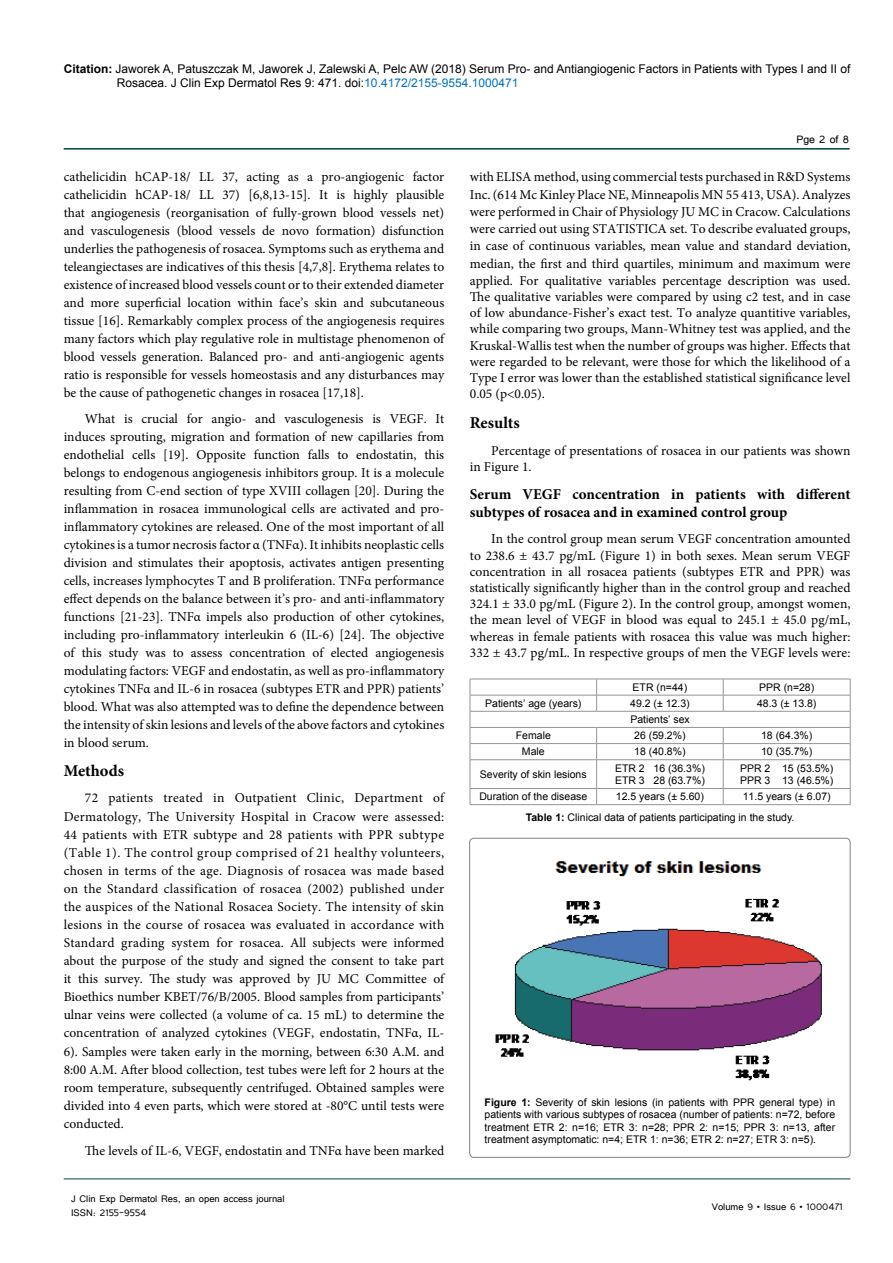
<style>
.page{position:relative;width:893px;height:1263px;background:#fff}
.page>*{position:absolute;margin:0;border:0;box-sizing:border-box;transform-origin:0 0}
.t1{font:700 16.5px "Minion Pro";color:#000}
.t2{font:700 15px/18px "Minion Pro";color:#000}
.t3{font:13.5px/18px "Minion Pro";color:#000;text-align:justify}
.t4{font:13.5px "Tunga";color:#000}
.t5{font:12px/14.4px "Arial";color:#000}
.t6{font:12px/14.4px "Tunga";color:#000}
.t7{font:10.5px/12.6px "Arial";color:#000}
.s1{font-weight:700}
.s2{color:#0072bc}
</style>
<div class="page">
<hr style="left:64px;top:148px;width:786px;height:2px;background:#004440">
<hr style="left:64px;top:1179px;width:786px;height:1px;background:#004440">
<hr style="left:470px;top:679px;width:127px;height:1px;background:#939598">
<hr style="left:597px;top:679px;width:126px;height:1px;background:#939598">
<hr style="left:723px;top:679px;width:127px;height:1px;background:#939598">
<hr style="left:470px;top:695px;width:127px;height:1px;background:#939598">
<hr style="left:597px;top:695px;width:126px;height:1px;background:#939598">
<svg style="left:596px;top:679px;width:1px;height:32px"></svg>
<hr style="left:723px;top:695px;width:127px;height:1px;background:#939598">
<svg style="left:723px;top:679px;width:1px;height:32px"></svg>
<hr style="left:470px;top:711px;width:127px;height:1px;background:#939598">
<hr style="left:597px;top:711px;width:126px;height:1px;background:#939598">
<hr style="left:723px;top:711px;width:127px;height:1px;background:#939598">
<hr style="left:470px;top:727px;width:127px;height:1px;background:#939598">
<hr style="left:597px;top:727px;width:126px;height:1px;background:#939598">
<hr style="left:723px;top:727px;width:127px;height:1px;background:#939598">
<hr style="left:470px;top:743px;width:127px;height:1px;background:#939598">
<hr style="left:597px;top:743px;width:126px;height:1px;background:#939598">
<hr style="left:723px;top:743px;width:127px;height:1px;background:#939598">
<hr style="left:470px;top:759px;width:127px;height:1px;background:#939598">
<hr style="left:597px;top:759px;width:126px;height:1px;background:#939598">
<hr style="left:723px;top:759px;width:127px;height:1px;background:#939598">
<hr style="left:470px;top:788px;width:127px;height:1px;background:#939598">
<svg style="left:470px;top:679px;width:1px;height:125px"></svg>
<hr style="left:597px;top:788px;width:126px;height:1px;background:#939598">
<svg style="left:596px;top:728px;width:1px;height:76px"></svg>
<hr style="left:723px;top:788px;width:127px;height:1px;background:#939598">
<svg style="left:723px;top:728px;width:1px;height:76px"></svg>
<svg style="left:850px;top:679px;width:1px;height:125px"></svg>
<hr style="left:470px;top:804px;width:127px;height:1px;background:#939598">
<hr style="left:597px;top:804px;width:126px;height:1px;background:#939598">
<hr style="left:723px;top:804px;width:127px;height:1px;background:#939598">
<div style="left:469px;top:838px;width:381px;height:319px;border:1px solid #000;border-radius:4px"></div>
<img style="left:495px;top:898px;width:327px;height:183px">
<img style="left:555px;top:861px;width:207px;height:16px">
<p class="t5" style="left:117px;top:61px;width:735px;text-indent:-53px"><span class="s1">Citation:</span> Jaworek A, Patuszczak M, Jaworek J, Zalewski A, Pelc AW (2018) Serum Pro- and Antiangiogenic Factors in Patients with Types I and II of<br>Rosacea. J Clin Exp Dermatol Res 9: 471. doi:<span class="s2">10.4172/2155-9554.1000471</span></p>
<p class="t3" style="left:64px;top:168px;width:382px">cathelicidin hCAP-18/ LL 37, acting as a pro-angiogenic factor cathelicidin hCAP-18/ LL 37) [6,8,13-15]. It is highly plausible that angiogenesis (reorganisation of fully-grown blood vessels net) and vasculogenesis (blood vessels de novo formation) disfunction underlies the pathogenesis of rosacea. Symptoms such as erythema and teleangiectases are indicatives of this thesis [4,7,8]. Erythema relates to existence of increased blood vessels count or to their extended diameter and more superficial location within face’s skin and subcutaneous tissue [16]. Remarkably complex process of the angiogenesis requires many factors which play regulative role in multistage phenomenon of blood vessels generation. Balanced pro- and anti-angiogenic agents ratio is responsible for vessels homeostasis and any disturbances may be the cause of pathogenetic changes in rosacea [17,18].</p>
<p class="t3" style="left:64px;top:410px;width:382px;text-indent:21px">What is crucial for angio- and vasculogenesis is VEGF. It induces sprouting, migration and formation of new capillaries from endothelial cells [19]. Opposite function falls to endostatin, this belongs to endogenous angiogenesis inhibitors group. It is a molecule resulting from C-end section of type XVIII collagen [20]. During the inflammation in rosacea immunological cells are activated and pro&shy;inflammatory cytokines are released. One of the most important of all cytokines is a tumor necrosis factor α (TNFα). It inhibits neoplastic cells division and stimulates their apoptosis, activates antigen presenting cells, increases lymphocytes T and B proliferation. TNFα performance effect depends on the balance between it’s pro- and anti-inflammatory functions [21-23]. TNFα impels also production of other cytokines, including pro-inflammatory interleukin 6 (IL-6) [24]. The objective of this study was to assess concentration of elected angiogenesis modulating factors: VEGF and endostatin, as well as pro-inflammatory cytokines TNFα and IL-6 in rosacea (subtypes ETR and PPR) patients’ blood. What was also attempted was to define the dependence between the intensity of skin lesions and levels of the above factors and cytokines in blood serum.</p>
<p class="t1" style="left:64px;top:759px;width:62px">Methods</p>
<p class="t3" style="left:64px;top:789px;width:382px;text-indent:21px">72 patients treated in Outpatient Clinic, Department of Dermatology, The University Hospital in Cracow were assessed:<br>44 patients with ETR subtype and 28 patients with PPR subtype (Table 1). The control group comprised of 21 healthy volunteers, chosen in terms of the age. Diagnosis of rosacea was made based on the Standard classification of rosacea (2002) published under the auspices of the National Rosacea Society. The intensity of skin lesions in the course of rosacea was evaluated in accordance with Standard grading system for rosacea. All subjects were informed about the purpose of the study and signed the consent to take part it this survey. The study was approved by JU MC Committee of Bioethics number KBET/76/B/2005. Blood samples from participants’ ulnar veins were collected (a volume of ca. 15 mL) to determine the concentration of analyzed cytokines (VEGF, endostatin, TNFα, IL-6). Samples were taken early in the morning, between 6:30 A.M. and 8:00 A.M. After blood collection, test tubes were left for 2 hours at the room temperature, subsequently centrifuged. Obtained samples were divided into 4 even parts, which were stored at -80°C until tests were conducted.</p>
<p class="t3" style="left:85px;top:1142px;width:361px">The levels of IL-6, VEGF, endostatin and TNFα have been marked</p>
<p class="t6" style="left:71px;top:1190px;width:215px">J Clin Exp Dermatol Res, an open access journal<br>ISSN: 2155-9554</p>
<p class="t4" style="left:796px;top:131px;width:54px">Pge 2 of 8</p>
<p class="t3" style="left:470px;top:168px;width:382px;line-height:16.6px">with ELISA method, using commercial tests purchased in R&amp;D Systems Inc. (614 Mc Kinley Place NE, Minneapolis MN 55 413, USA). Analyzes were performed in Chair of Physiology JU MC in Cracow. Calculations were carried out using STATISTICA set. To describe evaluated groups, in case of continuous variables, mean value and standard deviation, median, the first and third quartiles, minimum and maximum were applied. For qualitative variables percentage description was used.<br>The qualitative variables were compared by using c2 test, and in case of low abundance-Fisher’s exact test. To analyze quantitive variables, while comparing two groups, Mann-Whitney test was applied, and the Kruskal-Wallis test when the number of groups was higher. Effects that were regarded to be relevant, were those for which the likelihood of a Type I error was lower than the established statistical significance level 0.05 (p&lt;0.05).</p>
<p class="t1" style="left:470px;top:411px;width:51px">Results</p>
<p class="t3" style="left:470px;top:442px;width:382px;line-height:16.2px;text-indent:21px">Percentage of presentations of rosacea in our patients was shown in Figure 1.</p>
<p class="t2" style="left:470px;top:485px;width:382px">Serum VEGF concentration in patients with different subtypes of rosacea and in examined control group</p>
<p class="t3" style="left:470px;top:531px;width:382px;line-height:16.2px;text-indent:21px">In the control group mean serum VEGF concentration amounted to 238.6 ± 43.7 pg/mL (Figure 1) in both sexes. Mean serum VEGF concentration in all rosacea patients (subtypes ETR and PPR) was statistically significantly higher than in the control group and reached 324.1 ± 33.0 pg/mL (Figure 2). In the control group, amongst women, the mean level of VEGF in blood was equal to 245.1 ± 45.0 pg/mL, whereas in female patients with rosacea this value was much higher:<br>332 ± 43.7 pg/mL. In respective groups of men the VEGF levels were:</p>
<p class="t7" style="left:633px;top:681px;width:56px">ETR (n=44)</p>
<p class="t7" style="left:759px;top:681px;width:57px">PPR (n=28)</p>
<p class="t7" style="left:485px;top:697px;width:98px">Patients’ age (years)</p>
<p class="t7" style="left:630px;top:697px;width:61px">49.2 (± 12.3)</p>
<p class="t7" style="left:757px;top:697px;width:61px">48.3 (± 13.8)</p>
<p class="t7" style="left:630px;top:713px;width:61px">Patients’ sex</p>
<p class="t7" style="left:516px;top:729px;width:37px">Female</p>
<p class="t7" style="left:634px;top:729px;width:53px">26 (59.2%)</p>
<p class="t7" style="left:761px;top:729px;width:53px">18 (64.3%)</p>
<p class="t7" style="left:522px;top:746px;width:24px">Male</p>
<p class="t7" style="left:634px;top:746px;width:53px">18 (40.8%)</p>
<p class="t7" style="left:761px;top:746px;width:53px">10 (35.7%)</p>
<p class="t7" style="left:480px;top:768px;width:108px">Severity of skin lesions</p>
<p class="t7" style="left:615px;top:762px;width:91px">ETR 2 16 (36.3%)<br>ETR 3 28 (63.7%)</p>
<p class="t7" style="left:740px;top:762px;width:95px">PPR 2 15 (53.5%)<br>PPR 3 13 (46.5%)</p>
<p class="t7" style="left:479px;top:790px;width:109px">Duration of the disease</p>
<p class="t7" style="left:616px;top:790px;width:90px">12.5 years (± 5.60)</p>
<p class="t7" style="left:526px;top:786px;width:306px;line-height:20.5px;text-indent:217px">11.5 years (± 6.07)<br><span class="s1">Table 1:</span> Clinical data of patients participating in the study.</p>
<p class="t7" style="left:485px;top:1096px;width:352px;text-align:justify"><span class="s1">Figure 1:</span> Severity of skin lesions (in patients with PPR general type) in patients with various subtypes of rosacea (number of patients: n=72, before treatment ETR 2: n=16; ETR 3: n=28; PPR 2: n=15; PPR 3: n=13, after treatment asymptomatic: n=4; ETR 1: n=36; ETR 2: n=27; ETR 3: n=5).</p>
<p class="t6" style="left:712px;top:1199px;width:133px">Volume 9 • Issue 6 • 1000471</p>
</div>
